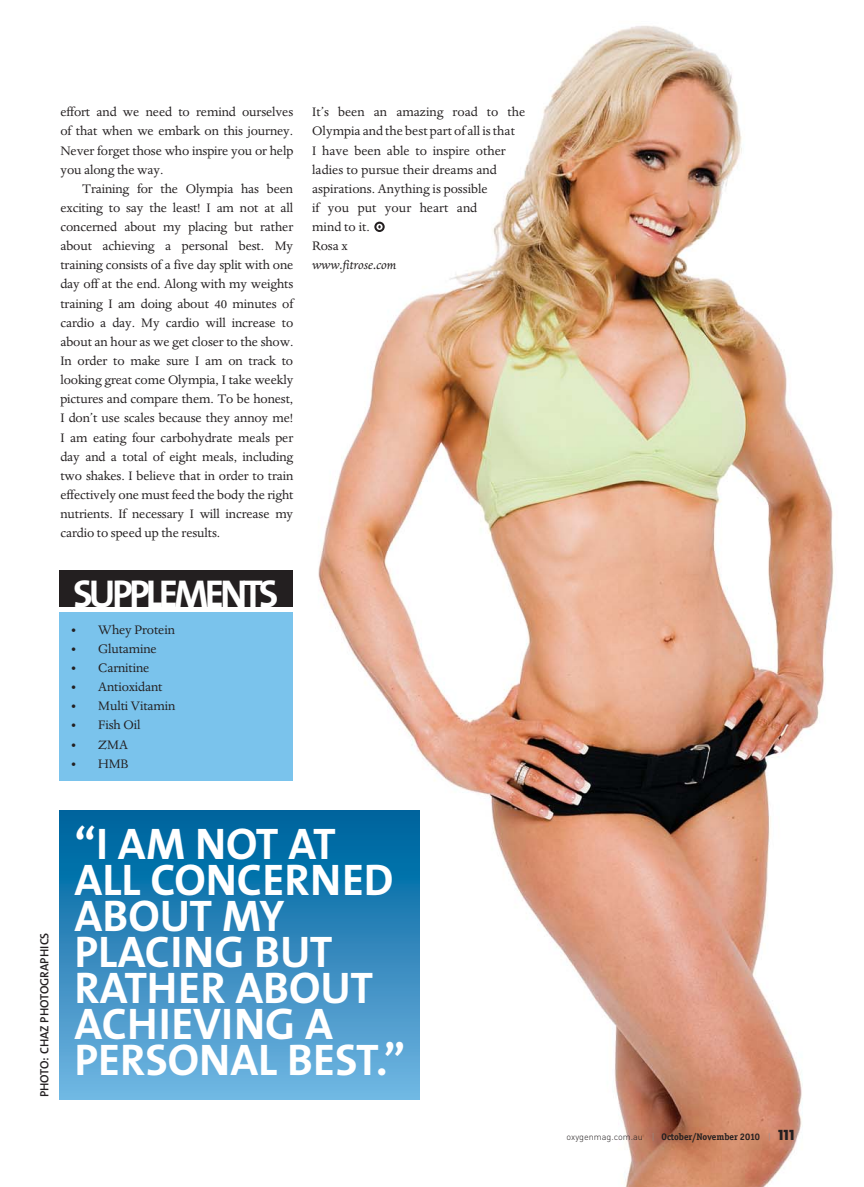
<style>
.page{position:relative;width:864px;height:1187px;background:#fff}
.page>*{position:absolute;margin:0;border:0;box-sizing:border-box;transform-origin:0 0}
.t1{font:700 44.55px/36px "The Sans B7";color:#fff}
.t2{font:700 39px "The Sans B7";letter-spacing:-.1em;color:#fff}
.t3{font:14.25px/19px "Dante";letter-spacing:-.01em;color:#231f20;text-align:justify}
.t4{font:italic 14.25px "Dante";letter-spacing:-.01em;color:#231f20}
.t5{font:600 12px "The Sans B6";color:#231f20}
.t6{font:700 9.45px "Officina Ser ITC";color:#231f20}
.s1{font-family:"DIN";font-weight:300;font-size:9px}
.s2{font-family:"DIN";font-weight:300;font-size:9px;color:#939598}
.s3{font-family:"Neutra Display PS Titling";font-weight:400;font-size:15px}
</style>
<div class="page">
<img style="left:191px;top:26px;width:643px;height:1160px">
<svg style="left:374px;top:222px;width:10px;height:10px"></svg>
<svg style="left:376px;top:224px;width:6px;height:6px"></svg>
<div style="left:60px;top:612px;width:232px;height:169px;background:#7ac3ec"></div>
<div style="left:60px;top:570px;width:232px;height:36px;background:#231f20"></div>
<div style="left:60px;top:810px;width:360px;height:289px;background:linear-gradient(to bottom,#00609b,#73b5e2)"></div>
<p class="t3" style="left:60px;top:103px;width:234px">effort and we need to remind ourselves of that when we embark on this journey.<br>Never forget those who inspire you or help you along the way.</p>
<p class="t3" style="left:60px;top:179px;width:234px;text-indent:22px">Training for the Olympia has been exciting to say the least! I am not at all concerned about my placing but rather about achieving a personal best. My training consists of a five day split with one day off at the end. Along with my weights training I am doing about 40 minutes of cardio a day. My cardio will increase to about an hour as we get closer to the show.<br>In order to make sure I am on track to looking great come Olympia, I take weekly pictures and compare them. To be honest, I don’t use scales because they annoy me!<br>I am eating four carbohydrate meals per day and a total of eight meals, including two shakes. I believe that in order to train effectively one must feed the body the right nutrients. If necessary I will increase my cardio to speed up the results.</p>
<h2 class="t2" style="left:73px;top:573px;width:207px">SUPPLEMENTS</h2>
<p class="t3" style="left:71px;top:620px;width:105px">• Whey Protein</p>
<p class="t3" style="left:71px;top:639px;width:87px">• Glutamine</p>
<p class="t3" style="left:71px;top:658px;width:80px">• Carnitine</p>
<p class="t3" style="left:71px;top:677px;width:93px">• Antioxidant</p>
<p class="t3" style="left:71px;top:697px;width:106px">• Multi Vitamin</p>
<p class="t3" style="left:71px;top:716px;width:71px">• Fish Oil</p>
<p class="t3" style="left:71px;top:735px;width:58px">• ZMA</p>
<p class="t3" style="left:71px;top:754px;width:59px">• HMB</p>
<p class="t3" style="left:312px;top:103px;width:214px;text-align:left">It’s been an amazing road to the<br>Olympia and the best part of all is that<br>I have been able to inspire other ladies to pursue their dreams and aspirations. Anything is possible<br>if you put your heart and<br>mind to it.<br>Rosa x</p>
<p class="t4" style="left:312px;top:257px;width:86px">www.fitrose.com</p>
<p class="t5" style="left:38px;top:1097px;width:166px;rotate:-90deg">PHOTO: CHAZ PHOTOGRAPHICS</p>
<h1 class="t1" style="left:74px;top:827px;width:332px">“I AM NOT AT<br>ALL CONCERNED<br>ABOUT MY<br>PLACING BUT<br>RATHER ABOUT<br>ACHIEVING A<br>PERSONAL BEST.”</h1>
<p class="t6" style="left:566px;top:1131px;width:229px"><span class="s1">oxygenmag.com.au</span> <span class="s2">|</span> October/November 2010 <span class="s2">|</span> <span class="s3">111</span></p>
</div>
